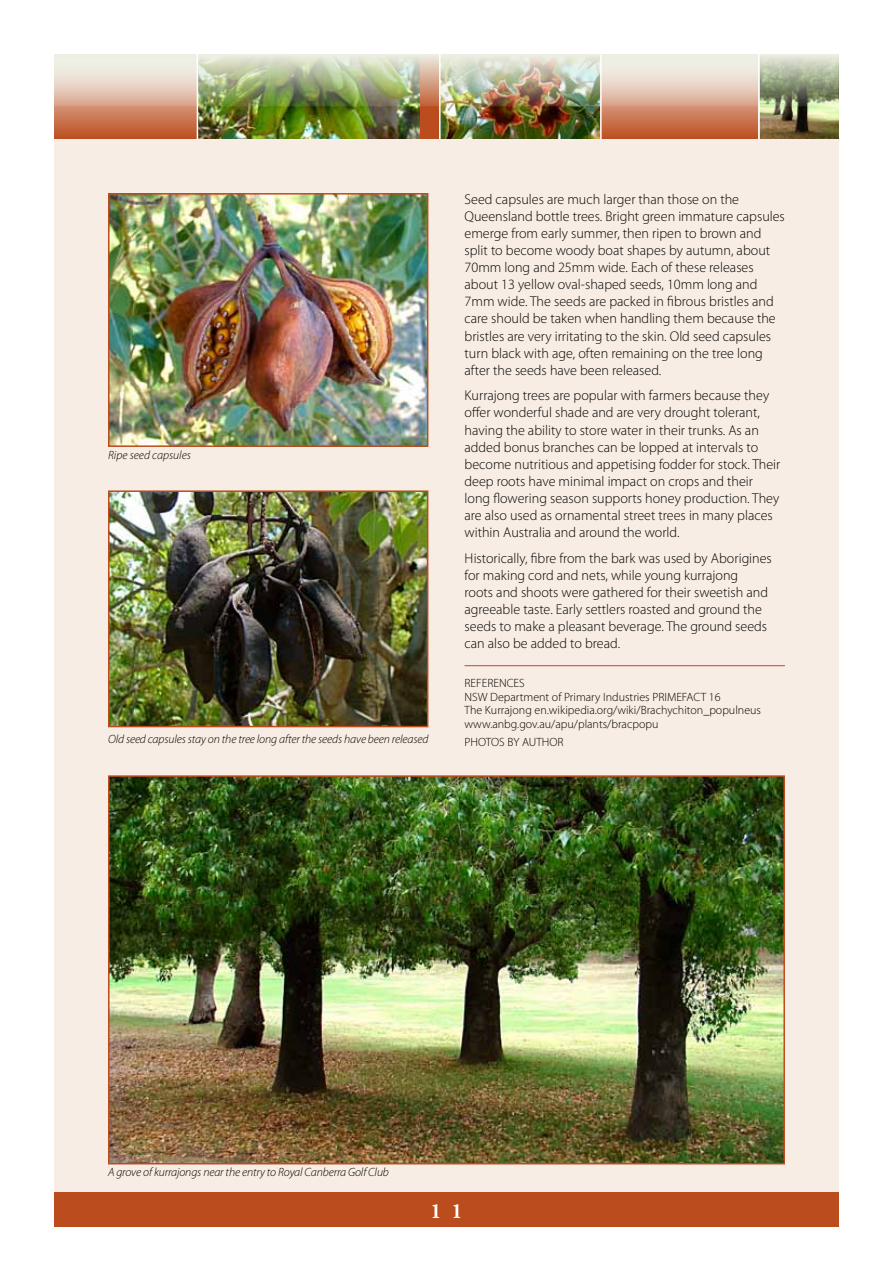
<style>
.page{position:relative;width:893px;height:1263px;background:#fff}
.page>*{position:absolute;margin:0;border:0;box-sizing:border-box;transform-origin:0 0}
.t1{font:600 21px "Baskerville";color:#fff}
.t2{font:300 14.25px/17.1px "Myriad Pro";color:#000}
.t3{font:300 12px/13.5px "Myriad Pro";color:#000}
.t4{font:italic 300 12px "Myriad Pro";letter-spacing:-.01em;color:#000}
</style>
<div class="page">
<div style="left:54px;top:1191px;width:785px;height:35px;background:#bb4c1d"></div>
<img style="left:760px;top:106px;width:79px;height:33px">
<svg style="left:54px;top:106px;width:143px;height:33px;background:#c86f4a"></svg>
<div style="left:197px;top:55px;width:260px;height:84px;background:#bb4c1d"></div>
<img style="left:198px;top:106px;width:221px;height:33px">
<img style="left:441px;top:106px;width:159px;height:33px">
<svg style="left:602px;top:106px;width:156px;height:33px;background:#c86f49"></svg>
<img style="left:54px;top:54px;width:785px;height:52px">
<hr style="left:197px;top:54px;width:1px;height:86px;background:#fff">
<hr style="left:439px;top:54px;width:2px;height:85px;background:#fff">
<hr style="left:600px;top:55px;width:2px;height:85px;background:#fff">
<hr style="left:758px;top:54px;width:2px;height:85px;background:#fff">
<div style="left:54px;top:139px;width:785px;height:1052px;background:#f8ede4"></div>
<img style="left:111px;top:196px;width:314px;height:248px">
<div style="left:108px;top:193px;width:320px;height:254px;border:2px solid #bb4c1d"></div>
<img style="left:111px;top:493px;width:314px;height:231px">
<div style="left:108px;top:490px;width:320px;height:237px;border:2px solid #bb4c1d"></div>
<img style="left:111px;top:778px;width:671px;height:383px">
<div style="left:108px;top:775px;width:677px;height:389px;border:2px solid #bb4c1d"></div>
<hr style="left:465px;top:665px;width:320px;height:1px;background:#bb4c1d">
<p class="t4" style="left:108px;top:448px;width:85px">Ripe seed capsules</p>
<p class="t4" style="left:108px;top:731px;width:322px">Old seed capsules stay on the tree long after the seeds have been released</p>
<p class="t2" style="left:465px;top:190px;width:322px">Seed capsules are much larger than those on the Queensland bottle trees. Bright green immature capsules emerge from early summer, then ripen to brown and split to become woody boat shapes by autumn, about 70mm long and 25mm wide. Each of these releases about 13 yellow oval-shaped seeds, 10mm long and 7mm wide. The seeds are packed in fibrous bristles and care should be taken when handling them because the bristles are very irritating to the skin. Old seed capsules turn black with age, often remaining on the tree long after the seeds have been released.</p>
<p class="t2" style="left:465px;top:387px;width:317px">Kurrajong trees are popular with farmers because they offer wonderful shade and are very drought tolerant, having the ability to store water in their trunks. As an added bonus branches can be lopped at intervals to become nutritious and appetising fodder for stock. Their deep roots have minimal impact on crops and their long flowering season supports honey production. They are also used as ornamental street trees in many places within Australia and around the world.</p>
<p class="t2" style="left:465px;top:549px;width:309px">Historically, fibre from the bark was used by Aborigines for making cord and nets, while young kurrajong<br>roots and shoots were gathered for their sweetish and agreeable taste. Early settlers roasted and ground the seeds to make a pleasant beverage. The ground seeds can also be added to bread.</p>
<p class="t3" style="left:465px;top:676px;width:298px">REFERENCES<br>NSW Department of Primary Industries PRIMEFACT 16<br>The Kurrajong en.wikipedia.org/wiki/Brachychiton_populneus www.anbg.gov.au/apu/plants/bracpopu</p>
<p class="t3" style="left:465px;top:735px;width:101px">PHOTOS BY AUTHOR</p>
<p class="t4" style="left:108px;top:1165px;width:282px">A grove of kurrajongs near the entry to Royal Canberra Golf Club</p>
<h1 class="t1" style="left:431px;top:1198px;width:33px">1 1</h1>
</div>
